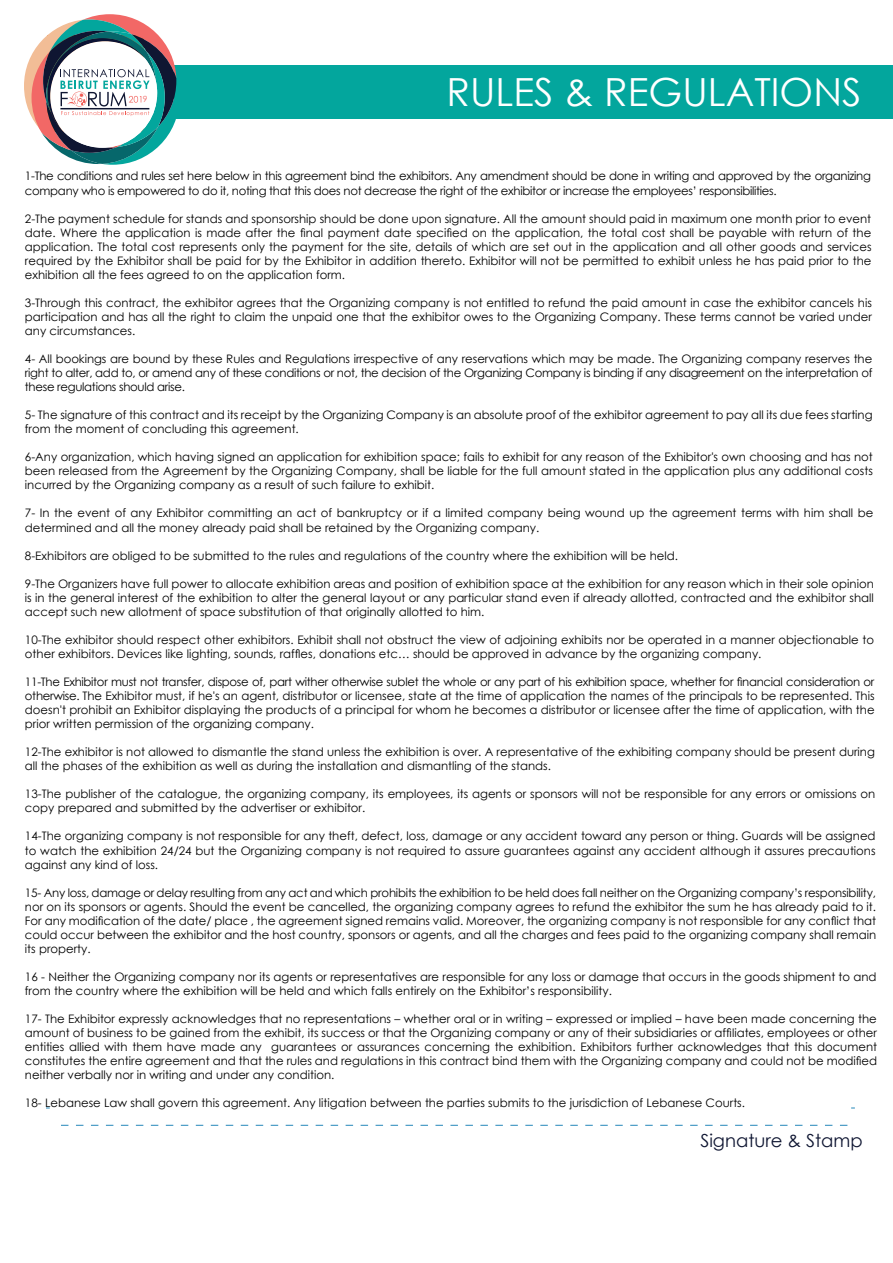
<style>
.page{position:relative;width:893px;height:1263px;background:#fff}
.page>*{position:absolute;margin:0;border:0;box-sizing:border-box;transform-origin:0 0}
.t1{font:38.7px "Century Gothic";color:#fff}
.t2{font:18px "Century Gothic";color:#0f1632}
.t3{font:11.7px/14.1px "Century Gothic";color:#000;text-align:justify}
.t4{font:11.7px/14.1px "Century Gothic";letter-spacing:-.025em;color:#000}
.t5{font:8.55px "Century Gothic";color:#f26866}
</style>
<div class="page">
<div style="left:174px;top:65px;width:719px;height:54px;background:#03a69d"></div>
<svg style="left:61px;top:1125px;width:787px;height:1px"></svg>
<svg style="left:24px;top:14px;width:153px;height:151px"></svg>
<p class="t5" style="left:143px;top:93px;width:6px">9</p>
<h1 class="t1" style="left:446px;top:65px;width:416px">RULES &amp; REGULATIONS</h1>
<p class="t4" style="left:25px;top:169px;width:847px">1-The conditions and rules set here below in this agreement bind the exhibitors. Any amendment should be done in writing and approved by the organizing company who is empowered to do it, noting that this does not decrease the right of the exhibitor or increase the employees’ responsibilities.</p>
<p class="t3" style="left:25px;top:211px;width:848px">2-The payment schedule for stands and sponsorship should be done upon signature. All the amount should paid in maximum one month prior to event date. Where the application is made after the final payment date specified on the application, the total cost shall be payable with return of the application. The total cost represents only the payment for the site, details of which are set out in the application and all other goods and services required by the Exhibitor shall be paid for by the Exhibitor in addition thereto. Exhibitor will not be permitted to exhibit unless he has paid prior to the exhibition all the fees agreed to on the application form.</p>
<p class="t3" style="left:25px;top:295px;width:849px">3-Through this contract, the exhibitor agrees that the Organizing company is not entitled to refund the paid amount in case the exhibitor cancels his participation and has all the right to claim the unpaid one that the exhibitor owes to the Organizing Company. These terms cannot be varied under any circumstances.</p>
<p class="t3" style="left:25px;top:352px;width:849px">4- All bookings are bound by these Rules and Regulations irrespective of any reservations which may be made. The Organizing company reserves the right to alter, add to, or amend any of these conditions or not, the decision of the Organizing Company is binding if any disagreement on the interpretation of these regulations should arise.</p>
<p class="t3" style="left:25px;top:408px;width:849px">5- The signature of this contract and its receipt by the Organizing Company is an absolute proof of the exhibitor agreement to pay all its due fees starting from the moment of concluding this agreement.</p>
<p class="t3" style="left:25px;top:450px;width:850px">6-Any organization, which having signed an application for exhibition space; fails to exhibit for any reason of the Exhibitor's own choosing and has not been released from the Agreement by the Organizing Company, shall be liable for the full amount stated in the application plus any additional costs incurred by the Organizing company as a result of such failure to exhibit.</p>
<p class="t3" style="left:25px;top:506px;width:850px">7- In the event of any Exhibitor committing an act of bankruptcy or if a limited company being wound up the agreement terms with him shall be determined and all the money already paid shall be retained by the Organizing company.</p>
<p class="t3" style="left:25px;top:548px;width:655px">8-Exhibitors are obliged to be submitted to the rules and regulations of the country where the exhibition will be held.</p>
<p class="t3" style="left:25px;top:576px;width:850px">9-The Organizers have full power to allocate exhibition areas and position of exhibition space at the exhibition for any reason which in their sole opinion is in the general interest of the exhibition to alter the general layout or any particular stand even if already allotted, contracted and the exhibitor shall accept such new allotment of space substitution of that originally allotted to him.</p>
<p class="t3" style="left:25px;top:632px;width:851px">10-The exhibitor should respect other exhibitors. Exhibit shall not obstruct the view of adjoining exhibits nor be operated in a manner objectionable to other exhibitors. Devices like lighting, sounds, raffles, donations etc… should be approved in advance by the organizing company.</p>
<p class="t3" style="left:25px;top:674px;width:851px">11-The Exhibitor must not transfer, dispose of, part wither otherwise sublet the whole or any part of his exhibition space, whether for financial consideration or otherwise. The Exhibitor must, if he's an agent, distributor or licensee, state at the time of application the names of the principals to be represented. This doesn't prohibit an Exhibitor displaying the products of a principal for whom he becomes a distributor or licensee after the time of application, with the prior written permission of the organizing company.</p>
<p class="t3" style="left:25px;top:745px;width:851px">12-The exhibitor is not allowed to dismantle the stand unless the exhibition is over. A representative of the exhibiting company should be present during all the phases of the exhibition as well as during the installation and dismantling of the stands.</p>
<p class="t3" style="left:25px;top:787px;width:852px">13-The publisher of the catalogue, the organizing company, its employees, its agents or sponsors will not be responsible for any errors or omissions on copy prepared and submitted by the advertiser or exhibitor.</p>
<p class="t3" style="left:25px;top:829px;width:852px">14-The organizing company is not responsible for any theft, defect, loss, damage or any accident toward any person or thing. Guards will be assigned to watch the exhibition 24/24 but the Organizing company is not required to assure guarantees against any accident although it assures precautions against any kind of loss.</p>
<p class="t3" style="left:25px;top:885px;width:853px">15- Any loss, damage or delay resulting from any act and which prohibits the exhibition to be held does fall neither on the Organizing company’s responsibility, nor on its sponsors or agents. Should the event be cancelled, the organizing company agrees to refund the exhibitor the sum he has already paid to it.<br>For any modification of the date/ place , the agreement signed remains valid. Moreover, the organizing company is not responsible for any conflict that could occur between the exhibitor and the host country, sponsors or agents, and all the charges and fees paid to the organizing company shall remain its property.</p>
<p class="t3" style="left:25px;top:969px;width:853px">16 - Neither the Organizing company nor its agents or representatives are responsible for any loss or damage that occurs in the goods shipment to and from the country where the exhibition will be held and which falls entirely on the Exhibitor’s responsibility.</p>
<p class="t3" style="left:25px;top:1011px;width:854px">17- The Exhibitor expressly acknowledges that no representations – whether oral or in writing – expressed or implied – have been made concerning the amount of business to be gained from the exhibit, its success or that the Organizing company or any of their subsidiaries or affiliates, employees or other entities allied with them have made any guarantees or assurances concerning the exhibition. Exhibitors further acknowledges that this document constitutes the entire agreement and that the rules and regulations in this contract bind them with the Organizing company and could not be modified neither verbally nor in writing and under any condition.</p>
<p class="t3" style="left:25px;top:1096px;width:722px">18- Lebanese Law shall govern this agreement. Any litigation between the parties submits to the jurisdiction of Lebanese Courts.</p>
<h2 class="t2" style="left:700px;top:1128px;width:164px">Signature &amp; Stamp</h2>
</div>
